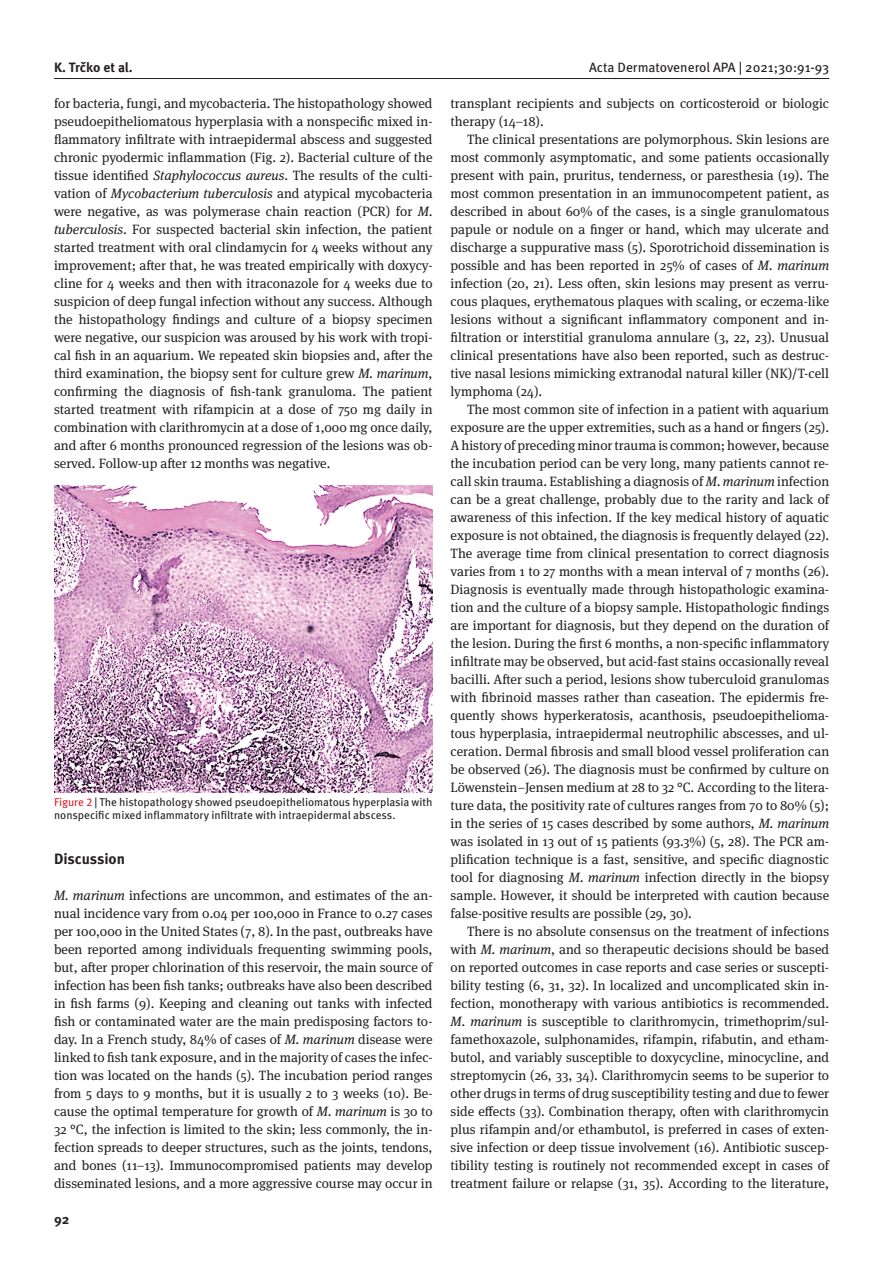
<style>
.page{position:relative;width:893px;height:1263px;background:#fff}
.page>*{position:absolute;margin:0;border:0;box-sizing:border-box;transform-origin:0 0}
.t1{font:700 15px "Meta Pro";letter-spacing:-.005em;color:#231f20}
.Main_body_text{font:13.5px/18px "Meta Serif Pro";color:#231f20;text-align:justify}
.t2{font:13.5px "Meta Pro";color:#231f20}
.t3{font:700 13.5px "Meta Pro";letter-spacing:-.01em;color:#231f20}
.Main_body_text-2{font:11.25px/13.5px "Meta Pro";color:#231f20}
.s1{font-style:italic}
.s2{color:#d1232a}
</style>
<div class="page">
<hr style="left:54px;top:78px;width:775px;height:1px;background:#231f20">
<img style="left:54px;top:486px;width:379px;height:306px">
<p class="t3" style="left:54px;top:57px;width:80px">K. Trčko et al.</p>
<p class="t2" style="left:589px;top:57px;width:242px">Acta Dermatovenerol APA | 2021;30:91-93</p>
<p class="Main_body_text" style="left:54px;top:94px;width:380px">for bacteria, fungi, and mycobacteria. The histopathology showed pseudoepitheliomatous hyperplasia with a nonspecific mixed in&shy;flammatory infiltrate with intraepidermal abscess and suggested chronic pyodermic inflammation (Fig. 2). Bacterial culture of the tissue identified <span class="s1">Staphylococcus aureus</span>. The results of the culti&shy;vation of <span class="s1">Mycobacterium tuberculosis</span> and atypical mycobacteria were negative, as was polymerase chain reaction (PCR) for <span class="s1">M. tuberculosis</span>. For suspected bacterial skin infection, the patient started treatment with oral clindamycin for 4 weeks without any improvement; after that, he was treated empirically with doxycy&shy;cline for 4 weeks and then with itraconazole for 4 weeks due to suspicion of deep fungal infection without any success. Although the histopathology findings and culture of a biopsy specimen were negative, our suspicion was aroused by his work with tropi&shy;cal fish in an aquarium. We repeated skin biopsies and, after the third examination, the biopsy sent for culture grew <span class="s1">M. marinum</span>, confirming the diagnosis of fish-tank granuloma. The patient started treatment with rifampicin at a dose of 750 mg daily in combination with clarithromycin at a dose of 1,000 mg once daily, and after 6 months pronounced regression of the lesions was ob&shy;served. Follow-up after 12 months was negative.</p>
<p class="Main_body_text" style="left:451px;top:94px;width:380px">transplant recipients and subjects on corticosteroid or biologic therapy (14–18).</p>
<p class="Main_body_text" style="left:451px;top:130px;width:380px;text-indent:17px">The clinical presentations are polymorphous. Skin lesions are most commonly asymptomatic, and some patients occasionally present with pain, pruritus, tenderness, or paresthesia (19). The most common presentation in an immunocompetent patient, as described in about 60% of the cases, is a single granulomatous papule or nodule on a finger or hand, which may ulcerate and discharge a suppurative mass (5). Sporotrichoid dissemination is possible and has been reported in 25% of cases of <span class="s1">M. marinum </span>infection (20, 21). Less often, skin lesions may present as verru&shy;cous plaques, erythematous plaques with scaling, or eczema-like lesions without a significant inflammatory component and in&shy;filtration or interstitial granuloma annulare (3, 22, 23). Unusual clinical presentations have also been reported, such as destruc&shy;tive nasal lesions mimicking extranodal natural killer (NK)/T-cell lymphoma (24).</p>
<p class="Main_body_text" style="left:451px;top:400px;width:380px;text-indent:17px">The most common site of infection in a patient with aquarium exposure are the upper extremities, such as a hand or fingers (25).<br>A history of preceding minor trauma is common; however, because the incubation period can be very long, many patients cannot re&shy;call skin trauma. Establishing a diagnosis of <span class="s1">M. marinum</span> infection can be a great challenge, probably due to the rarity and lack of awareness of this infection. If the key medical history of aquatic exposure is not obtained, the diagnosis is frequently delayed (22).<br>The average time from clinical presentation to correct diagnosis varies from 1 to 27 months with a mean interval of 7 months (26).<br>Diagnosis is eventually made through histopathologic examina&shy;tion and the culture of a biopsy sample. Histopathologic findings are important for diagnosis, but they depend on the duration of the lesion. During the first 6 months, a non-specific inflammatory infiltrate may be observed, but acid-fast stains occasionally reveal bacilli. After such a period, lesions show tuberculoid granulomas with fibrinoid masses rather than caseation. The epidermis fre&shy;quently shows hyperkeratosis, acanthosis, pseudoepithelioma&shy;tous hyperplasia, intraepidermal neutrophilic abscesses, and ul&shy;ceration. Dermal fibrosis and small blood vessel proliferation can be observed (26). The diagnosis must be confirmed by culture on Löwenstein–Jensen medium at 28 to 32 °C. According to the litera&shy;ture data, the positivity rate of cultures ranges from 70 to 80% (5); in the series of 15 cases described by some authors, <span class="s1">M. marinum </span>was isolated in 13 out of 15 patients (93.3%) (5, 28). The PCR am&shy;plification technique is a fast, sensitive, and specific diagnostic tool for diagnosing <span class="s1">M. marinum</span> infection directly in the biopsy sample. However, it should be interpreted with caution because false-positive results are possible (29, 30).</p>
<p class="Main_body_text" style="left:451px;top:922px;width:380px;text-indent:17px">There is no absolute consensus on the treatment of infections with <span class="s1">M. marinum</span>, and so therapeutic decisions should be based on reported outcomes in case reports and case series or suscepti&shy;bility testing (6, 31, 32). In localized and uncomplicated skin in&shy;fection, monotherapy with various antibiotics is recommended.<br><span class="s1">M. marinum</span> is susceptible to clarithromycin, trimethoprim/sul&shy;famethoxazole, sulphonamides, rifampin, rifabutin, and etham&shy;butol, and variably susceptible to doxycycline, minocycline, and streptomycin (26, 33, 34). Clarithromycin seems to be superior to other drugs in terms of drug susceptibility testing and due to fewer side effects (33). Combination therapy, often with clarithromycin plus rifampin and/or ethambutol, is preferred in cases of exten&shy;sive infection or deep tissue involvement (16). Antibiotic suscep&shy;tibility testing is routinely not recommended except in cases of treatment failure or relapse (31, 35). According to the literature,</p>
<p class="Main_body_text-2" style="left:54px;top:794px;width:380px"><span class="s2">Figure 2</span> | The histopathology showed pseudoepitheliomatous hyperplasia with nonspecific mixed inflammatory infiltrate with intraepidermal abscess.</p>
<p class="t1" style="left:54px;top:847px;width:73px">Discussion</p>
<p class="Main_body_text" style="left:54px;top:886px;width:380px"><span class="s1">M. marinum</span> infections are uncommon, and estimates of the an&shy;nual incidence vary from 0.04 per 100,000 in France to 0.27 cases per 100,000 in the United States (7, 8). In the past, outbreaks have been reported among individuals frequenting swimming pools, but, after proper chlorination of this reservoir, the main source of infection has been fish tanks; outbreaks have also been described in fish farms (9). Keeping and cleaning out tanks with infected fish or contaminated water are the main predisposing factors to&shy;day. In a French study, 84% of cases of <span class="s1">M. marinum</span> disease were linked to fish tank exposure, and in the majority of cases the infec&shy;tion was located on the hands (5). The incubation period ranges from 5 days to 9 months, but it is usually 2 to 3 weeks (10). Be&shy;cause the optimal temperature for growth of <span class="s1">M. marinum</span> is 30 to 32 °C, the infection is limited to the skin; less commonly, the in&shy;fection spreads to deeper structures, such as the joints, tendons, and bones (11–13). Immunocompromised patients may develop disseminated lesions, and a more aggressive course may occur in</p>
<p class="t3" style="left:54px;top:1209px;width:17px">92</p>
</div>
